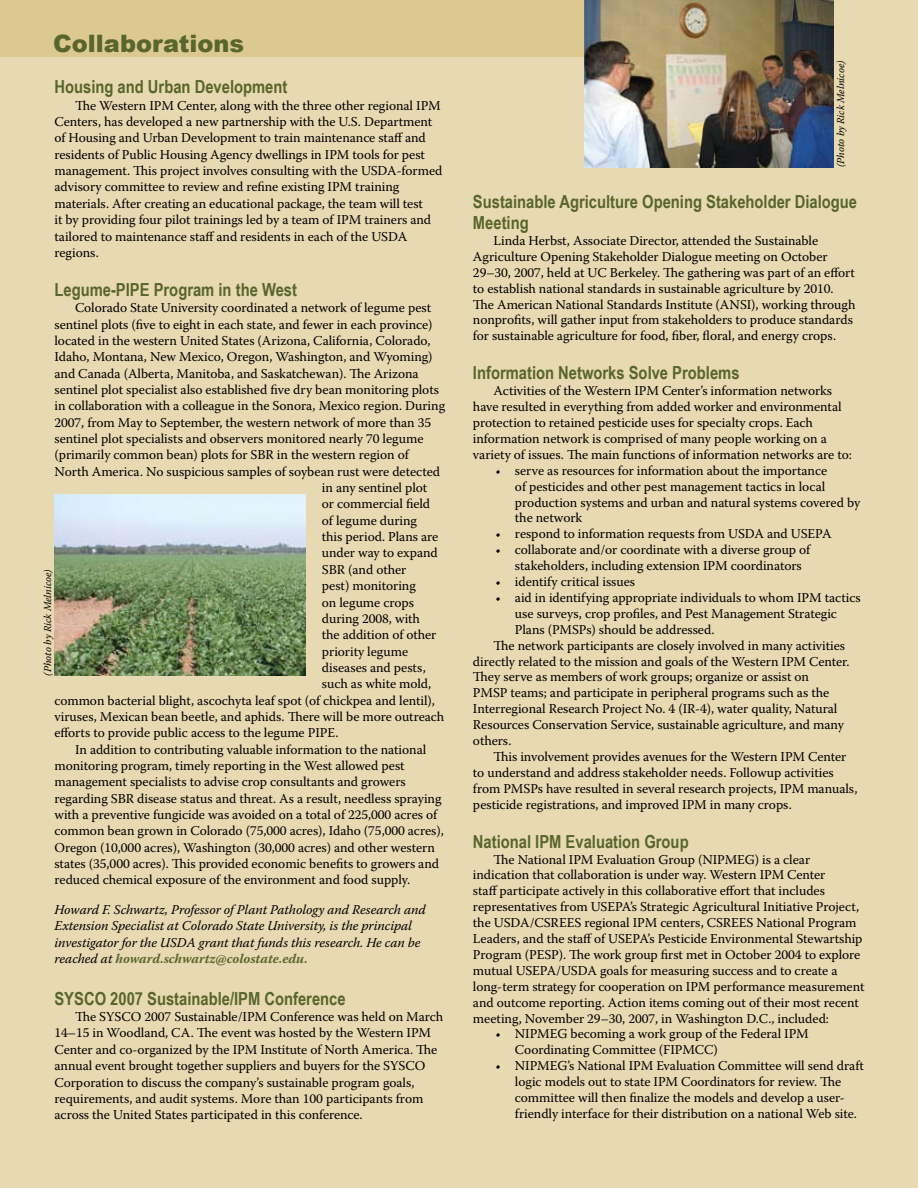
<style>
.page{position:relative;width:918px;height:1188px;background:#e7d9b1}
.page>*{position:absolute;margin:0;border:0;box-sizing:border-box;transform-origin:0 0}
.t1{font:900 24px "Arial";color:#58652c}
.t2{font:700 18px/21px "Arial Narrow";color:#58652c}
.t3{font:13.5px/15.9px "Warnock Pro";letter-spacing:-.005em;color:#000}
.t4{font:italic 13.5px/16.2px "Warnock Pro";letter-spacing:-.005em;color:#000}
.t5{font:italic 10.5px "Warnock Pro";color:#000}
.s1{font-weight:700;color:#58652c}
</style>
<div class="page">
<div style="left:0;top:0;width:585px;height:57px;background:#dcc990"></div>
<img style="left:585px;top:0;width:249px;height:167px">
<img style="left:54px;top:495px;width:252px;height:181px">
<h1 class="t1" style="left:53px;top:26px;width:192px">Collaborations</h1>
<h2 class="t2" style="left:54px;top:76px;width:234px">Housing and Urban Development</h2>
<p class="t3" style="left:54px;top:97px;width:390px;line-height:16.4px;text-indent:21px">The Western IPM Center, along with the three other regional IPM Centers, has developed a new partnership with the U.S. Department of Housing and Urban Development to train maintenance staff and residents of Public Housing Agency dwellings in IPM tools for pest management. This project involves consulting with the USDA-formed advisory committee to review and refine existing IPM training materials. After creating an educational package, the team will test<br>it by providing four pilot trainings led by a team of IPM trainers and tailored to maintenance staff and residents in each of the USDA regions.</p>
<h2 class="t2" style="left:54px;top:278px;width:244px">Legume-PIPE Program in the West</h2>
<p class="t3" style="left:75px;top:300px;width:358px">Colorado State University coordinated a network of legume pest</p>
<p class="t3" style="left:54px;top:316px;width:380px">sentinel plots (five to eight in each state, and fewer in each province)</p>
<p class="t3" style="left:54px;top:332px;width:378px">located in the western United States (Arizona, California, Colorado,</p>
<p class="t3" style="left:54px;top:349px;width:380px">Idaho, Montana, New Mexico, Oregon, Washington, and Wyoming)</p>
<p class="t3" style="left:54px;top:365px;width:366px">and Canada (Alberta, Manitoba, and Saskatchewan). The Arizona</p>
<p class="t3" style="left:54px;top:381px;width:386px">sentinel plot specialist also established five dry bean monitoring plots</p>
<p class="t3" style="left:54px;top:398px;width:392px">in collaboration with a colleague in the Sonora, Mexico region. During</p>
<p class="t3" style="left:54px;top:414px;width:378px">2007, from May to September, the western network of more than 35</p>
<p class="t3" style="left:54px;top:430px;width:370px">sentinel plot specialists and observers monitored nearly 70 legume</p>
<p class="t3" style="left:54px;top:447px;width:356px">(primarily common bean) plots for SBR in the western region of</p>
<p class="t3" style="left:54px;top:463px;width:387px">North America. No suspicious samples of soybean rust were detected</p>
<p class="t3" style="left:322px;top:479px;width:107px">in any sentinel plot</p>
<p class="t3" style="left:322px;top:496px;width:110px">or commercial field</p>
<p class="t3" style="left:322px;top:512px;width:97px">of legume during</p>
<p class="t3" style="left:322px;top:528px;width:118px">this period. Plans are</p>
<p class="t3" style="left:322px;top:545px;width:117px">under way to expand</p>
<p class="t3" style="left:322px;top:561px;width:86px">SBR (and other</p>
<p class="t3" style="left:322px;top:578px;width:95px">pest) monitoring</p>
<p class="t3" style="left:322px;top:594px;width:94px">on legume crops</p>
<p class="t3" style="left:322px;top:610px;width:100px">during 2008, with</p>
<p class="t3" style="left:322px;top:627px;width:116px">the addition of other</p>
<p class="t3" style="left:322px;top:643px;width:88px">priority legume</p>
<p class="t3" style="left:322px;top:659px;width:105px">diseases and pests,</p>
<p class="t3" style="left:322px;top:676px;width:111px">such as white mold,</p>
<p class="t3" style="left:54px;top:692px;width:382px">common bacterial blight, ascochyta leaf spot (of chickpea and lentil),</p>
<p class="t3" style="left:54px;top:708px;width:391px">viruses, Mexican bean beetle, and aphids. There will be more outreach</p>
<p class="t3" style="left:54px;top:725px;width:285px">efforts to provide public access to the legume PIPE.</p>
<p class="t3" style="left:75px;top:741px;width:353px">In addition to contributing valuable information to the national</p>
<p class="t3" style="left:54px;top:757px;width:352px">monitoring program, timely reporting in the West allowed pest</p>
<p class="t3" style="left:54px;top:774px;width:353px">management specialists to advise crop consultants and growers</p>
<p class="t3" style="left:54px;top:790px;width:389px">regarding SBR disease status and threat. As a result, needless spraying</p>
<p class="t3" style="left:54px;top:806px;width:384px">with a preventive fungicide was avoided on a total of 225,000 acres of</p>
<p class="t3" style="left:54px;top:823px;width:391px">common bean grown in Colorado (75,000 acres), Idaho (75,000 acres),</p>
<p class="t3" style="left:54px;top:839px;width:382px">Oregon (10,000 acres), Washington (30,000 acres) and other western</p>
<p class="t3" style="left:54px;top:855px;width:386px">states (35,000 acres). This provided economic benefits to growers and</p>
<p class="t3" style="left:54px;top:872px;width:357px">reduced chemical exposure of the environment and food supply.</p>
<p class="t4" style="left:54px;top:901px;width:373px">Howard F. Schwartz, Professor of Plant Pathology and Research and Extension Specialist at Colorado State University, is the principal investigator for the USDA grant that funds this research. He can be reached at <span class="s1">howard.schwartz@colostate.edu.</span></p>
<h2 class="t2" style="left:54px;top:987px;width:293px">SYSCO 2007 Sustainable/IPM Conference</h2>
<p class="t3" style="left:54px;top:1008px;width:390px;line-height:16.4px;text-indent:21px">The SYSCO 2007 Sustainable/IPM Conference was held on March 14–15 in Woodland, CA. The event was hosted by the Western IPM Center and co-organized by the IPM Institute of North America. The annual event brought together suppliers and buyers for the SYSCO Corporation to discuss the company’s sustainable program goals, requirements, and audit systems. More than 100 participants from across the United States participated in this conference.</p>
<p class="t5" style="left:41px;top:676px;width:109px;rotate:-90deg">(Photo by Rick Melnicoe)</p>
<p class="t5" style="left:834px;top:167px;width:109px;rotate:-90deg">(Photo by Rick Melnicoe)</p>
<h2 class="t2" style="left:473px;top:190px;width:386px">Sustainable Agriculture Opening Stakeholder Dialogue<br>Meeting</h2>
<p class="t3" style="left:473px;top:232px;width:384px;text-indent:21px">Linda Herbst, Associate Director, attended the Sustainable Agriculture Opening Stakeholder Dialogue meeting on October 29–30, 2007, held at UC Berkeley. The gathering was part of an effort to establish national standards in sustainable agriculture by 2010.<br>The American National Standards Institute (ANSI), working through nonprofits, will gather input from stakeholders to produce standards for sustainable agriculture for food, fiber, floral, and energy crops.</p>
<h2 class="t2" style="left:473px;top:362px;width:268px">Information Networks Solve Problems</h2>
<p class="t3" style="left:473px;top:383px;width:380px;text-indent:21px">Activities of the Western IPM Center’s information networks have resulted in everything from added worker and environmental protection to retained pesticide uses for specialty crops. Each information network is comprised of many people working on a variety of issues. The main functions of information networks are to:</p>
<p class="t3" style="left:515px;top:462px;width:347px;text-indent:-19px">• serve as resources for information about the importance<br>of pesticides and other pest management tactics in local production systems and urban and natural systems covered by the network</p>
<p class="t3" style="left:495px;top:526px;width:338px">• respond to information requests from USDA and USEPA</p>
<p class="t3" style="left:515px;top:542px;width:297px;text-indent:-19px">• collaborate and/or coordinate with a diverse group of stakeholders, including extension IPM coordinators</p>
<p class="t3" style="left:495px;top:573px;width:141px">• identify critical issues</p>
<p class="t3" style="left:495px;top:589px;width:367px">• aid in identifying appropriate individuals to whom IPM tactics</p>
<p class="t3" style="left:515px;top:605px;width:324px">use surveys, crop profiles, and Pest Management Strategic</p>
<p class="t3" style="left:515px;top:621px;width:201px">Plans (PMSPs) should be addressed.</p>
<p class="t3" style="left:494px;top:637px;width:353px">The network participants are closely involved in many activities</p>
<p class="t3" style="left:473px;top:653px;width:378px">directly related to the mission and goals of the Western IPM Center.</p>
<p class="t3" style="left:473px;top:669px;width:338px">They serve as members of work groups; organize or assist on</p>
<p class="t3" style="left:473px;top:685px;width:358px">PMSP teams; and participate in peripheral programs such as the</p>
<p class="t3" style="left:473px;top:701px;width:366px">Interregional Research Project No. 4 (IR-4), water quality, Natural</p>
<p class="t3" style="left:473px;top:717px;width:372px">Resources Conservation Service, sustainable agriculture, and many</p>
<p class="t3" style="left:473px;top:732px;width:40px">others.</p>
<p class="t3" style="left:494px;top:748px;width:354px">This involvement provides avenues for the Western IPM Center</p>
<p class="t3" style="left:473px;top:764px;width:362px">to understand and address stakeholder needs. Followup activities</p>
<p class="t3" style="left:473px;top:780px;width:386px">from PMSPs have resulted in several research projects, IPM manuals,</p>
<p class="t3" style="left:473px;top:796px;width:320px">pesticide registrations, and improved IPM in many crops.</p>
<h2 class="t2" style="left:473px;top:830px;width:217px">National IPM Evaluation Group</h2>
<p class="t3" style="left:473px;top:851px;width:393px;text-indent:21px">The National IPM Evaluation Group (NIPMEG) is a clear indication that collaboration is under way. Western IPM Center<br>staff participate actively in this collaborative effort that includes representatives from USEPA’s Strategic Agricultural Initiative Project, the USDA/CSREES regional IPM centers, CSREES National Program Leaders, and the staff of USEPA’s Pesticide Environmental Stewartship Program (PESP). The work group first met in October 2004 to explore mutual USEPA/USDA goals for measuring success and to create a long-term strategy for cooperation on IPM performance measurement and outcome reporting. Action items coming out of their most recent meeting, November 29–30, 2007, in Washington D.C., included:</p>
<p class="t3" style="left:515px;top:1026px;width:295px;text-indent:-19px">• NIPMEG becoming a work group of the Federal IPM<br>Coordinating Committee (FIPMCC)</p>
<p class="t3" style="left:515px;top:1058px;width:351px;text-indent:-19px">• NIPMEG’s National IPM Evaluation Committee will send draft logic models out to state IPM Coordinators for review. The committee will then finalize the models and develop a user&shy;friendly interface for their distribution on a national Web site.</p>
</div>
